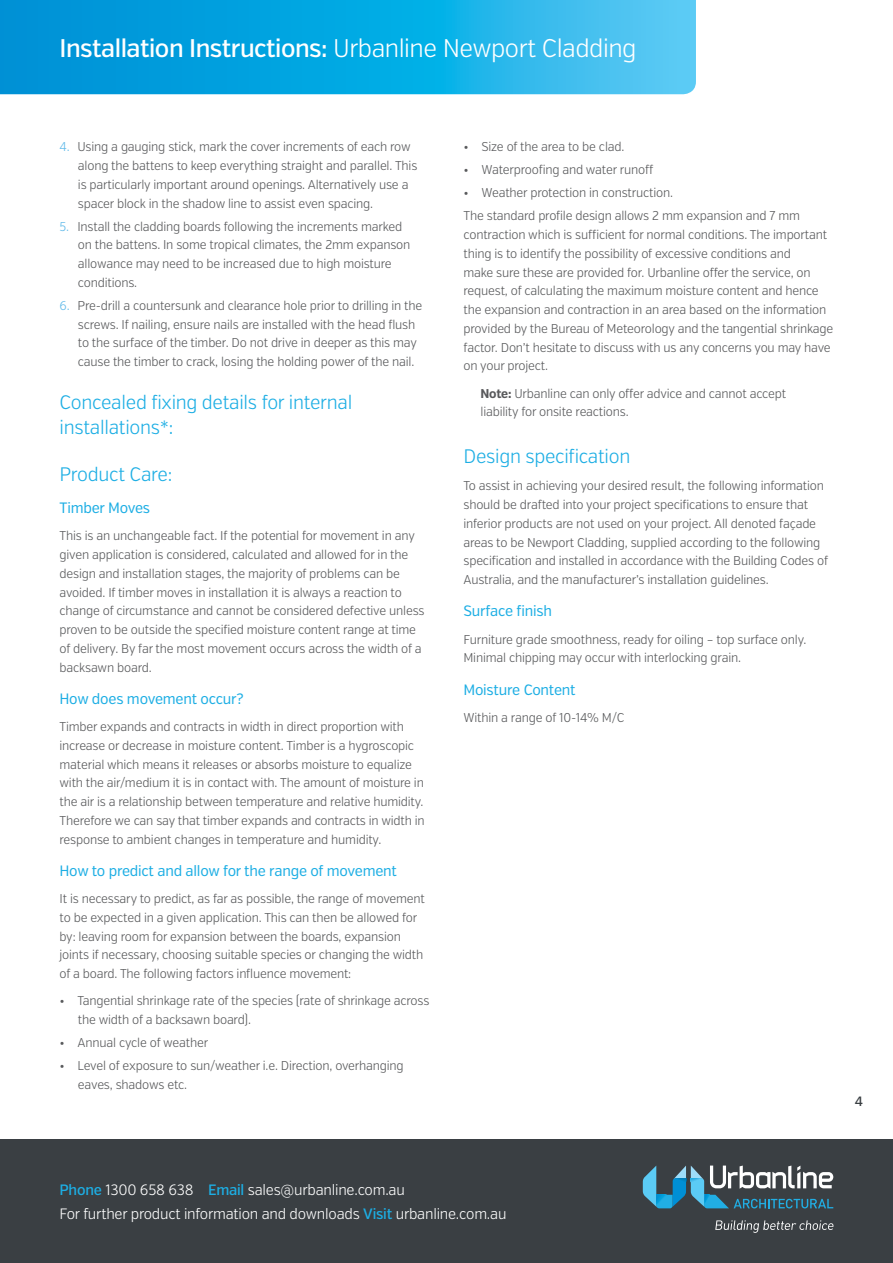
<style>
.page{position:relative;width:893px;height:1263px;background:#fff}
.page>*{position:absolute;margin:0;border:0;box-sizing:border-box;transform-origin:0 0}
.t1{font:500 25.5px "Verb Cond";letter-spacing:-.02em;color:#fff}
.t2{font:300 19.5px/25.5px "Verb Cond";letter-spacing:-.015em;color:#1daee4}
.t3{font:300 15px/24px "Verb Cond";letter-spacing:-.015em;color:#fff}
.t4{font:15px "Verb Cond";letter-spacing:-.015em;color:#1daee4}
.t5{font:500 13.5px "Verb Cond";color:#3a3f43}
.t6{font:300 12.75px/18.8px "Verb Cond";letter-spacing:-.015em;color:#58595b}
.s1{font-weight:300}
.s2{color:#61bae9}
.s3{font-weight:700}
.s4{font-weight:500;color:#1daee4}
</style>
<div class="page">
<svg style="left:0;top:0;width:696px;height:94px;background:#15aae3"></svg>
<div style="left:0;top:1140px;width:893px;height:123px;background:#3a3f43"></div>
<svg style="left:643px;top:1165px;width:190px;height:43px"></svg>
<svg style="left:715px;top:1220px;width:118px;height:13px"></svg>
<h1 class="t1" style="left:60px;top:33px;width:578px">Installation Instructions: <span class="s1">Urbanline Newport Cladding</span></h1>
<p class="t6" style="left:78px;top:138px;width:341px;text-indent:-18px"><span class="s2">4.</span> Using a gauging stick, mark the cover increments of each row along the battens to keep everything straight and parallel. This is particularly important around openings. Alternatively use a spacer block in the shadow line to assist even spacing.</p>
<p class="t6" style="left:78px;top:217px;width:334px;text-indent:-18px"><span class="s2">5.</span> Install the cladding boards following the increments marked on the battens. In some tropical climates, the 2mm expanson allowance may need to be increased due to high moisture conditions.</p>
<p class="t6" style="left:78px;top:296px;width:346px;text-indent:-18px"><span class="s2">6.</span> Pre-drill a countersunk and clearance hole prior to drilling in the screws. If nailing, ensure nails are installed with the head flush to the surface of the timber. Do not drive in deeper as this may cause the timber to crack, losing the holding power of the nail.</p>
<h2 class="t2" style="left:60px;top:389px;width:294px">Concealed fixing details for internal installations*:</h2>
<h2 class="t2" style="left:60px;top:462px;width:114px">Product Care:</h2>
<p class="t4" style="left:60px;top:499px;width:92px">Timber Moves</p>
<p class="t6" style="left:60px;top:527px;width:367px">This is an unchangeable fact. If the potential for movement in any given application is considered, calculated and allowed for in the design and installation stages, the majority of problems can be avoided. If timber moves in installation it is always a reaction to change of circumstance and cannot be considered defective unless proven to be outside the specified moisture content range at time of delivery. By far the most movement occurs across the width of a backsawn board.</p>
<p class="t4" style="left:60px;top:690px;width:186px">How does movement occur?</p>
<p class="t6" style="left:60px;top:717px;width:367px">Timber expands and contracts in width in direct proportion with increase or decrease in moisture content. Timber is a hygroscopic material which means it releases or absorbs moisture to equalize with the air/medium it is in contact with. The amount of moisture in the air is a relationship between temperature and relative humidity.<br>Therefore we can say that timber expands and contracts in width in response to ambient changes in temperature and humidity.</p>
<p class="t4" style="left:60px;top:862px;width:339px">How to predict and allow for the range of movement</p>
<p class="t6" style="left:60px;top:889px;width:367px">It is necessary to predict, as far as possible, the range of movement to be expected in a given application. This can then be allowed for by: leaving room for expansion between the boards, expansion joints if necessary, choosing suitable species or changing the width of a board. The following factors influence movement:</p>
<p class="t6" style="left:78px;top:992px;width:353px;text-indent:-18px">• Tangential shrinkage rate of the species (rate of shrinkage across the width of a backsawn board).</p>
<p class="t6" style="left:60px;top:1033px;width:150px">• Annual cycle of weather</p>
<p class="t6" style="left:78px;top:1056px;width:327px;text-indent:-18px">• Level of exposure to sun/weather i.e. Direction, overhanging eaves, shadows etc.</p>
<p class="t6" style="left:463px;top:138px;width:162px">• Size of the area to be clad.</p>
<p class="t6" style="left:463px;top:161px;width:191px">• Waterproofing and water runoff</p>
<p class="t6" style="left:463px;top:182px;width:338px;line-height:23px">• Weather protection in construction.<br>The standard profile design allows 2 mm expansion and 7 mm</p>
<p class="t6" style="left:463px;top:225px;width:371px">contraction which is sufficient for normal conditions. The important thing is to identify the possibility of excessive conditions and<br>make sure these are provided for. Urbanline offer the service, on request, of calculating the maximum moisture content and hence the expansion and contraction in an area based on the information provided by the Bureau of Meteorology and the tangential shrinkage factor. Don’t hesitate to discuss with us any concerns you may have on your project.</p>
<p class="t6" style="left:480px;top:384px;width:307px"><span class="s3">Note:</span> Urbanline can only offer advice and cannot accept liability for onsite reactions.</p>
<h2 class="t2" style="left:463px;top:444px;width:168px">Design specification</h2>
<p class="t6" style="left:463px;top:477px;width:366px">To assist in achieving your desired result, the following information should be drafted into your project specifications to ensure that inferior products are not used on your project. All denoted façade areas to be Newport Cladding, supplied according to the following specification and installed in accordance with the Building Codes of Australia, and the manufacturer’s installation guidelines.</p>
<p class="t4" style="left:463px;top:602px;width:90px">Surface finish</p>
<p class="t6" style="left:463px;top:630px;width:344px">Furniture grade smoothness, ready for oiling – top surface only.<br>Minimal chipping may occur with interlocking grain.</p>
<p class="t4" style="left:463px;top:680px;width:114px">Moisture Content</p>
<p class="t6" style="left:463px;top:708px;width:162px">Within a range of 10-14% M/C</p>
<p class="t5" style="left:855px;top:1093px;width:10px">4</p>
<p class="t3" style="left:60px;top:1178px;width:448px"><span class="s4">Phone</span> 1300 658 638 <span class="s4">Email</span> sales@urbanline.com.au<br>For further product information and downloads <span class="s4">Visit</span> urbanline.com.au</p>
</div>
